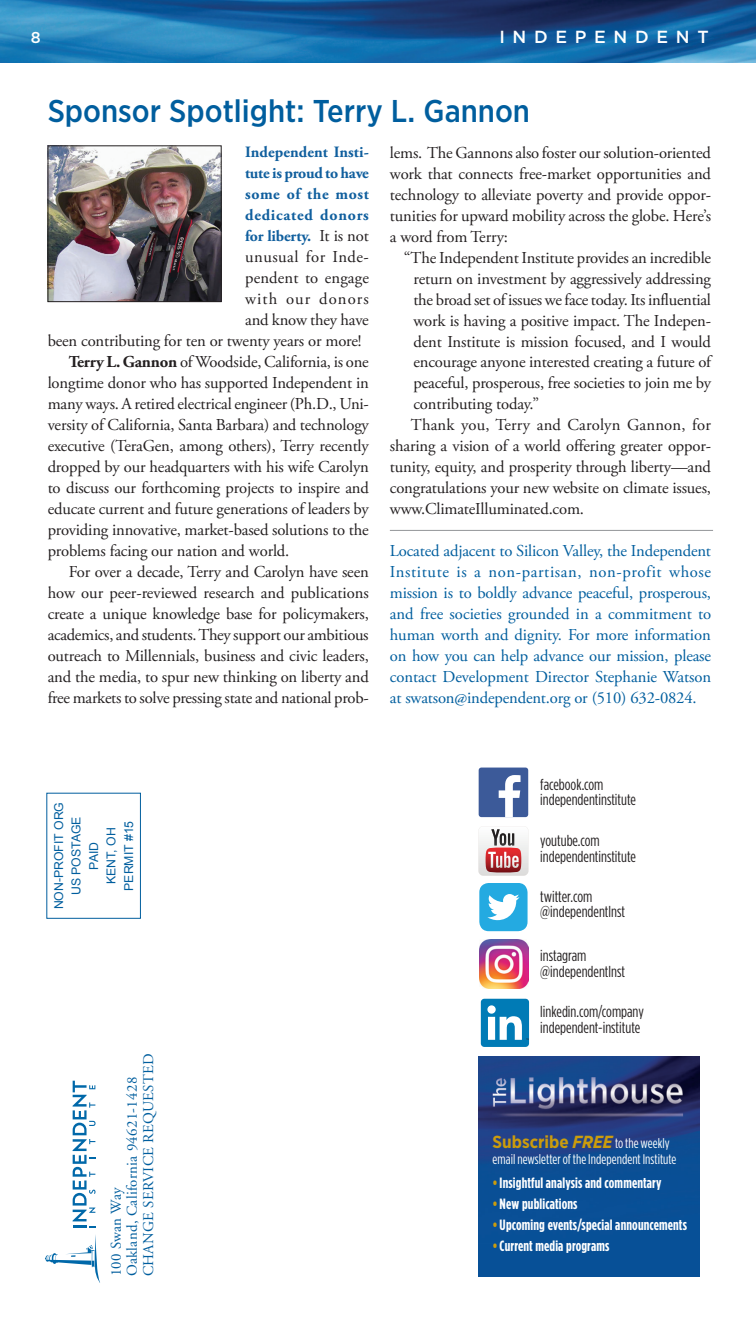
<style>
.page{position:relative;width:756px;height:1323px;background:#fff}
.page>*{position:absolute;margin:0;border:0;box-sizing:border-box;transform-origin:0 0}
.t1{font:500 31.5px "Gotham Narrow";color:#005e9e}
.t2{font:500 17.5px "Gotham";letter-spacing:.44em;color:#fff}
.t3{font:16.62px/21px "Adobe Garamond Pro";letter-spacing:-.01em;color:#231f20;text-align:justify}
.t4{font:16.62px/21px "Adobe Garamond Pro";letter-spacing:-.01em;color:#005e9e;text-align:justify}
.t5{font:16.62px "Adobe Garamond Pro";letter-spacing:.01em;color:#231f20}
.t6{font:16.62px "Adobe Garamond Pro";letter-spacing:.03em;color:#231f20}
.t7{font:16.62px "Adobe Garamond Pro";letter-spacing:.065em;color:#231f20}
.t8{font:15.75px/15.8px "Gotham Condensed";color:#231f20}
.t9{font:700 15.75px/21px "Adobe Garamond Pro";letter-spacing:.035em;color:#105f9e;text-align:justify}
.t10{font:500 15.75px "Gotham";color:#fff}
.t11{font:700 14.88px "Gotham Condensed";letter-spacing:.01em;color:#fff}
.t12{font:14.88px/16.1px "Adobe Garamond";letter-spacing:.02em;color:#005e9e}
.t13{font:14px/15.8px "Gotham Condensed";color:#fff}
.t14{font:12.25px/17.5px "Arial";color:#005e9e;text-align:center}
.s1{font-weight:400;font-size:16.62px;color:#231f20}
.s2{font-weight:700}
.s3{font-family:"Gotham Narrow";font-weight:700;font-size:17.5px;color:#cb9c0d}
.s4{font-family:"Gotham Narrow";font-weight:700;font-style:italic;font-size:17.5px;color:#cb9c0d}
.s5{color:#cb9c0d}
</style>
<div class="page">
<hr style="left:73px;top:1225px;width:14px;height:3px;background:#0068a9">
<svg style="left:73px;top:1081px;width:23px;height:140px"></svg>
<svg style="left:45px;top:1235px;width:55px;height:48px"></svg>
<div style="left:47px;top:793px;width:94px;height:126px;border:1px solid #005e9e"></div>
<img style="left:479px;top:1057px;width:220px;height:219px">
<div style="left:479px;top:883px;width:49px;height:48px;background:#24aae1;border-radius:9px"></div>
<svg style="left:487px;top:894px;width:33px;height:26px"></svg>
<div style="left:481px;top:999px;width:48px;height:48px;background:#007bb6;border-radius:4px"></div>
<svg style="left:487px;top:1005px;width:42px;height:35px"></svg>
<div style="left:479px;top:768px;width:49px;height:49px;background:#3c5a99;border-radius:3px"></div>
<svg style="left:499px;top:775px;width:22px;height:42px"></svg>
<img style="left:480px;top:940px;width:49px;height:49px">
<svg style="left:478px;top:828px;width:51px;height:48px"></svg>
<img style="left:0;top:0;width:756px;height:63px">
<hr style="left:390px;top:530px;width:323px;height:1px;background:#939598">
<img style="left:50px;top:148px;width:169px;height:152px">
<div style="left:48px;top:146px;width:173px;height:156px;border:1px solid #231f20"></div>
<p class="t10" style="left:31px;top:27px;width:11px">8</p>
<p class="t2" style="left:499px;top:25px;width:211px">INDEPENDENT</p>
<h1 class="t1" style="left:48px;top:91px;width:484px">Sponsor Spotlight: Terry L. Gannon</h1>
<p class="t9" style="left:245px;top:142px;width:125px">Independent Insti&shy;tute is proud to have some of the most dedicated donors for liberty. <span class="s1">It is not</span></p>
<p class="t6" style="left:245px;top:247px;width:125px">unusual for Inde-</p>
<p class="t5" style="left:245px;top:268px;width:125px">pendent to engage</p>
<p class="t7" style="left:245px;top:289px;width:125px">with our donors</p>
<p class="t3" style="left:245px;top:310px;width:125px">and know they have</p>
<p class="t3" style="left:48px;top:331px;width:315px">been contributing for ten or twenty years or more!</p>
<p class="t3" style="left:69px;top:352px;width:302px"><span class="s2">Terry L. Gannon</span> of Woodside, California, is one</p>
<p class="t3" style="left:48px;top:373px;width:323px">longtime donor who has supported Independent in</p>
<p class="t3" style="left:48px;top:394px;width:323px">many ways. A retired electrical engineer (Ph.D., Uni-</p>
<p class="t3" style="left:48px;top:415px;width:323px">versity of California, Santa Barbara) and technology</p>
<p class="t3" style="left:48px;top:436px;width:323px">executive (TeraGen, among others), Terry recently</p>
<p class="t3" style="left:48px;top:457px;width:323px">dropped by our headquarters with his wife Carolyn</p>
<p class="t3" style="left:48px;top:478px;width:323px">to discuss our forthcoming projects to inspire and</p>
<p class="t3" style="left:48px;top:499px;width:323px">educate current and future generations of leaders by</p>
<p class="t3" style="left:48px;top:520px;width:323px">providing innovative, market-based solutions to the</p>
<p class="t3" style="left:48px;top:541px;width:243px">problems facing our nation and world.</p>
<p class="t3" style="left:69px;top:562px;width:302px">For over a decade, Terry and Carolyn have seen</p>
<p class="t3" style="left:48px;top:583px;width:323px">how our peer-reviewed research and publications</p>
<p class="t3" style="left:48px;top:604px;width:323px">create a unique knowledge base for policymakers,</p>
<p class="t3" style="left:48px;top:625px;width:322px">academics, and students. They support our ambitious</p>
<p class="t3" style="left:48px;top:646px;width:323px">outreach to Millennials, business and civic leaders,</p>
<p class="t3" style="left:48px;top:667px;width:323px">and the media, to spur new thinking on liberty and</p>
<p class="t3" style="left:48px;top:688px;width:323px">free markets to solve pressing state and national prob-</p>
<p class="t3" style="left:390px;top:142px;width:323px">lems. The Gannons also foster our solution-oriented work that connects free-market opportunities and technology to alleviate poverty and provide oppor&shy;tunities for upward mobility across the globe. Here’s a word from Terry:</p>
<p class="t3" style="left:404px;top:247px;width:309px">“The Independent Institute provides an incredible</p>
<p class="t3" style="left:414px;top:268px;width:299px">return on investment by aggressively addressing</p>
<p class="t3" style="left:414px;top:289px;width:299px">the broad set of issues we face today. Its influential</p>
<p class="t3" style="left:414px;top:310px;width:299px">work is having a positive impact. The Indepen-</p>
<p class="t3" style="left:414px;top:331px;width:299px">dent Institute is mission focused, and I would</p>
<p class="t3" style="left:414px;top:352px;width:299px">encourage anyone interested creating a future of</p>
<p class="t3" style="left:414px;top:373px;width:299px">peaceful, prosperous, free societies to join me by</p>
<p class="t3" style="left:414px;top:394px;width:127px">contributing today.”</p>
<p class="t5" style="left:411px;top:415px;width:301px">Thank you, Terry and Carolyn Gannon, for</p>
<p class="t3" style="left:390px;top:436px;width:323px">sharing a vision of a world offering greater oppor-</p>
<p class="t3" style="left:390px;top:457px;width:323px">tunity, equity, and prosperity through liberty—and</p>
<p class="t3" style="left:390px;top:478px;width:323px">congratulations your new website on climate issues,</p>
<p class="t3" style="left:390px;top:499px;width:196px">www.ClimateIlluminated.com.</p>
<p class="t4" style="left:390px;top:541px;width:323px">Located adjacent to Silicon Valley, the Independent Institute is a non-partisan, non-profit whose mission is to boldly advance peaceful, prosperous, and free societies grounded in a commitment to human worth and dignity. For more information on how you can help advance our mission, please contact Development Director Stephanie Watson at swatson@independent.org or (510) 632-0824.</p>
<p class="t14" style="left:50px;top:909px;width:109px;rotate:-90deg">NON-PROFIT ORG<br>US POSTAGE<br>PAID<br>KENT, OH<br>PERMIT #15</p>
<p class="t12" style="left:108px;top:1276px;width:225px;rotate:-90deg">100 Swan Way<br>Oakland, California 94621-1428<br>CHANGE SERVICE REQUESTED</p>
<p class="t8" style="left:540px;top:776px;width:97px">facebook.com independentinstitute</p>
<p class="t8" style="left:540px;top:833px;width:97px">youtube.com independentinstitute</p>
<p class="t8" style="left:540px;top:888px;width:86px">twitter.com @independentlnst</p>
<p class="t8" style="left:540px;top:947px;width:86px">instagram @independentlnst</p>
<p class="t8" style="left:540px;top:1004px;width:105px">linkedin.com/company independent-institute</p>
<p class="t13" style="left:493px;top:1135px;width:185px"><span class="s3">Subscribe</span> <span class="s4">FREE</span>to the weekly email newsletter of the Independent Institute</p>
<p class="t11" style="left:493px;top:1174px;width:170px"><span class="s5">•</span>Insightful analysis and commentary</p>
<p class="t11" style="left:493px;top:1195px;width:86px"><span class="s5">•</span> New publications</p>
<p class="t11" style="left:493px;top:1216px;width:196px"><span class="s5">•</span> Upcoming events/special announcements</p>
<p class="t11" style="left:493px;top:1237px;width:118px"><span class="s5">•</span> Current media programs</p>
</div>
